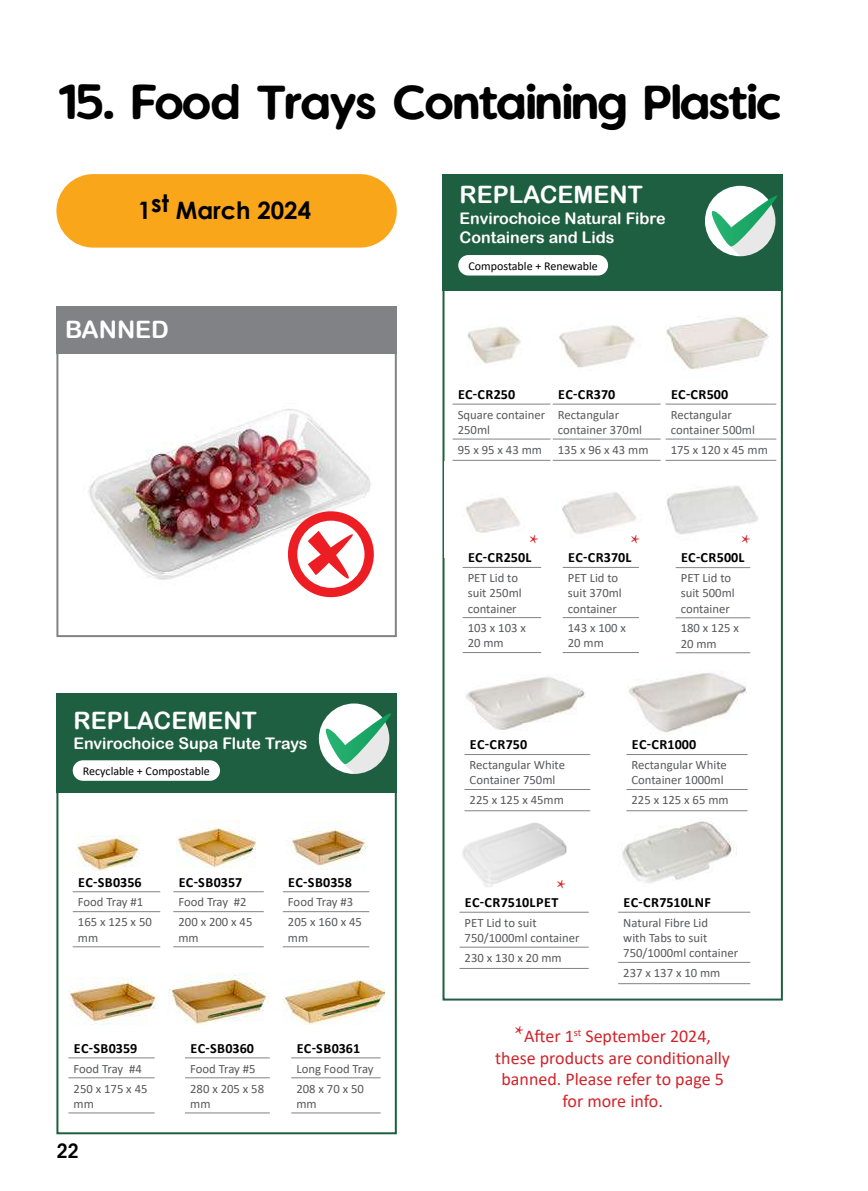
<style>
.page{position:relative;width:868px;height:1191px;background:#fff}
.page>*{position:absolute;margin:0;border:0;box-sizing:border-box;transform-origin:0 0}
.t1{font:40px "Vanilla Extract";color:#000}
.t2{font:24px "Arial Rounded MT Bold";color:#fff}
.t3{font:700 24px "Century Gothic";color:#000}
.t4{font:24px "Minion Pro";color:#d2232a}
.t5{font:600 condensed 20px "Avant Garde";color:#000}
.t6{font:18px/21.6px "Calibri";color:#d2232a;text-align:center}
.t7{font:16px/19.2px "Arial Rounded MT Bold";color:#fff}
.t8{font:700 14px "Calibri";letter-spacing:.02em;color:#000}
.t9{font:12.6px/15.2px "Calibri";color:#58595b}
.t10{font:12px "Calibri";color:#000}
.s1{font-family:"Minion Pro";font-size:24px}
</style>
<div class="page">
<img style="left:467px;top:326px;width:55px;height:38px">
<img style="left:666px;top:315px;width:103px;height:56px">
<img style="left:559px;top:325px;width:76px;height:43px">
<div style="left:442px;top:249px;width:340px;height:751px;border:2px solid #1f5f41"></div>
<div style="left:442px;top:174px;width:340px;height:117px;background:#1f5f41"></div>
<div style="left:704px;top:186px;width:71px;height:70px;background:#fff;border-radius:50%"></div>
<svg style="left:707px;top:196px;width:70px;height:60px"></svg>
<img style="left:627px;top:673px;width:120px;height:61px">
<img style="left:466px;top:677px;width:119px;height:53px">
<img style="left:462px;top:822px;width:105px;height:65px">
<img style="left:622px;top:818px;width:112px;height:65px">
<hr style="left:464px;top:754px;width:126px;height:1px;background:#808285">
<hr style="left:464px;top:789px;width:126px;height:1px;background:#808285">
<hr style="left:464px;top:810px;width:126px;height:1px;background:#808285">
<hr style="left:626px;top:754px;width:121px;height:1px;background:#808285">
<hr style="left:626px;top:789px;width:121px;height:1px;background:#808285">
<hr style="left:626px;top:810px;width:121px;height:1px;background:#808285">
<hr style="left:459px;top:912px;width:129px;height:1px;background:#808285">
<hr style="left:459px;top:946px;width:129px;height:1px;background:#808285">
<hr style="left:459px;top:968px;width:129px;height:1px;background:#808285">
<hr style="left:618px;top:912px;width:132px;height:1px;background:#808285">
<hr style="left:618px;top:962px;width:132px;height:1px;background:#808285">
<hr style="left:618px;top:983px;width:132px;height:1px;background:#808285">
<img style="left:665px;top:485px;width:93px;height:50px">
<img style="left:562px;top:492px;width:74px;height:42px">
<img style="left:465px;top:497px;width:55px;height:36px">
<hr style="left:452px;top:404px;width:98px;height:1px;background:#808285">
<hr style="left:452px;top:439px;width:98px;height:1px;background:#808285">
<hr style="left:452px;top:460px;width:98px;height:1px;background:#808285">
<hr style="left:552px;top:404px;width:108px;height:1px;background:#808285">
<hr style="left:552px;top:439px;width:108px;height:1px;background:#808285">
<hr style="left:552px;top:460px;width:108px;height:1px;background:#808285">
<hr style="left:665px;top:404px;width:111px;height:1px;background:#808285">
<hr style="left:665px;top:439px;width:111px;height:1px;background:#808285">
<hr style="left:665px;top:460px;width:111px;height:1px;background:#808285">
<hr style="left:675px;top:567px;width:75px;height:1px;background:#808285">
<hr style="left:675px;top:617px;width:75px;height:1px;background:#808285">
<hr style="left:675px;top:652px;width:75px;height:1px;background:#808285">
<hr style="left:562px;top:567px;width:77px;height:1px;background:#808285">
<hr style="left:562px;top:617px;width:77px;height:1px;background:#808285">
<hr style="left:562px;top:652px;width:77px;height:1px;background:#808285">
<hr style="left:462px;top:567px;width:79px;height:1px;background:#808285">
<hr style="left:462px;top:617px;width:79px;height:1px;background:#808285">
<hr style="left:462px;top:652px;width:79px;height:1px;background:#808285">
<div style="left:458px;top:255px;width:150px;height:20px;background:#fff;border-radius:10px"></div>
<img style="left:88px;top:409px;width:283px;height:171px">
<div style="left:56px;top:174px;width:341px;height:74px;background:#faa61a;border-radius:37px"></div>
<div style="left:56px;top:306px;width:341px;height:47px;background:#808285"></div>
<div style="left:56px;top:306px;width:341px;height:331px;border:2px solid #808285"></div>
<svg style="left:288px;top:511px;width:86px;height:86px"></svg>
<div style="left:56px;top:693px;width:341px;height:100px;background:#1f5f41"></div>
<div style="left:73px;top:760px;width:147px;height:21px;background:#fff;border-radius:10px"></div>
<div style="left:56px;top:693px;width:341px;height:441px;border:2px solid #1f5f41"></div>
<div style="left:319px;top:703px;width:70px;height:71px;background:#fff;border-radius:50%"></div>
<svg style="left:321px;top:713px;width:70px;height:61px"></svg>
<hr style="left:283px;top:891px;width:86px;height:1px;background:#808285">
<hr style="left:283px;top:911px;width:86px;height:1px;background:#808285">
<hr style="left:283px;top:946px;width:86px;height:1px;background:#808285">
<img style="left:286px;top:822px;width:80px;height:48px">
<hr style="left:73px;top:891px;width:87px;height:1px;background:#808285">
<hr style="left:73px;top:911px;width:87px;height:1px;background:#808285">
<hr style="left:73px;top:946px;width:87px;height:1px;background:#808285">
<img style="left:77px;top:835px;width:63px;height:35px">
<hr style="left:173px;top:891px;width:91px;height:1px;background:#808285">
<hr style="left:173px;top:911px;width:91px;height:1px;background:#808285">
<hr style="left:173px;top:946px;width:91px;height:1px;background:#808285">
<img style="left:176px;top:820px;width:80px;height:48px">
<hr style="left:68px;top:1057px;width:87px;height:1px;background:#808285">
<hr style="left:68px;top:1077px;width:87px;height:1px;background:#808285">
<hr style="left:68px;top:1112px;width:87px;height:1px;background:#808285">
<img style="left:68px;top:977px;width:91px;height:47px">
<hr style="left:185px;top:1057px;width:85px;height:1px;background:#808285">
<hr style="left:185px;top:1077px;width:85px;height:1px;background:#808285">
<hr style="left:185px;top:1112px;width:85px;height:1px;background:#808285">
<img style="left:168px;top:973px;width:101px;height:51px">
<hr style="left:291px;top:1057px;width:89px;height:1px;background:#808285">
<hr style="left:291px;top:1077px;width:89px;height:1px;background:#808285">
<hr style="left:291px;top:1112px;width:89px;height:1px;background:#808285">
<img style="left:284px;top:980px;width:101px;height:44px">
<h1 class="t1" style="left:59px;top:74px;width:724px">15. Food Trays Containing Plastic</h1>
<h2 class="t3" style="left:138px;top:192px;width:175px">1st March 2024</h2>
<h2 class="t2" style="left:65px;top:315px;width:105px">BANNED</h2>
<h2 class="t2" style="left:73px;top:706px;width:185px">REPLACEMENT</h2>
<p class="t7" style="left:73px;top:734px;width:235px">Envirochoice Supa Flute Trays</p>
<p class="t10" style="left:83px;top:762px;width:128px">Recyclable + Compostable</p>
<p class="t8" style="left:78px;top:872px;width:65px">EC-SB0356</p>
<p class="t9" style="left:78px;top:892px;width:75px;line-height:20px">Food Tray #1<br>165 x 125 x 50</p>
<p class="t9" style="left:78px;top:929px;width:22px">mm</p>
<p class="t8" style="left:179px;top:872px;width:65px">EC-SB0357</p>
<p class="t9" style="left:178px;top:892px;width:75px;line-height:20px">Food Tray #2<br>200 x 200 x 45</p>
<p class="t9" style="left:178px;top:929px;width:22px">mm</p>
<p class="t8" style="left:288px;top:872px;width:65px">EC-SB0358</p>
<p class="t9" style="left:288px;top:892px;width:75px;line-height:20px">Food Tray #3<br>205 x 160 x 45</p>
<p class="t9" style="left:288px;top:929px;width:22px">mm</p>
<p class="t8" style="left:74px;top:1038px;width:65px">EC-SB0359</p>
<p class="t9" style="left:74px;top:1058px;width:75px;line-height:20px">Food Tray #4<br>250 x 175 x 45</p>
<p class="t9" style="left:74px;top:1095px;width:22px">mm</p>
<h3 class="t5" style="left:57px;top:1138px;width:24px">22</h3>
<p class="t8" style="left:190px;top:1038px;width:65px">EC-SB0360</p>
<p class="t9" style="left:190px;top:1058px;width:75px;line-height:20px">Food Tray #5<br>280 x 205 x 58</p>
<p class="t9" style="left:190px;top:1095px;width:22px">mm</p>
<p class="t8" style="left:297px;top:1038px;width:65px">EC-SB0361</p>
<p class="t9" style="left:296px;top:1058px;width:79px;line-height:20px">Long Food Tray<br>208 x 70 x 50</p>
<p class="t9" style="left:296px;top:1095px;width:22px">mm</p>
<h2 class="t2" style="left:459px;top:180px;width:185px">REPLACEMENT</h2>
<p class="t7" style="left:459px;top:208px;width:207px">Envirochoice Natural Fibre<br>Containers and Lids</p>
<p class="t10" style="left:468px;top:257px;width:131px">Compostable + Renewable</p>
<p class="t8" style="left:458px;top:384px;width:59px">EC-CR250</p>
<p class="t9" style="left:457px;top:406px;width:89px">Square container<br>250ml</p>
<p class="t9" style="left:457px;top:441px;width:86px">95 x 95 x 43 mm</p>
<p class="t8" style="left:558px;top:384px;width:59px">EC-CR370</p>
<p class="t9" style="left:557px;top:406px;width:86px">Rectangular container 370ml</p>
<p class="t9" style="left:557px;top:441px;width:92px">135 x 96 x 43 mm</p>
<p class="t8" style="left:671px;top:384px;width:59px">EC-CR500</p>
<p class="t9" style="left:670px;top:406px;width:86px">Rectangular container 500ml</p>
<p class="t9" style="left:670px;top:441px;width:99px">175 x 120 x 45 mm</p>
<h2 class="t4" style="left:529px;top:527px;width:11px">*</h2>
<h2 class="t4" style="left:630px;top:527px;width:11px">*</h2>
<h2 class="t4" style="left:741px;top:527px;width:11px">*</h2>
<p class="t8" style="left:468px;top:548px;width:65px">EC-CR250L</p>
<p class="t9" style="left:467px;top:570px;width:55px">PET Lid to suit 250ml container</p>
<p class="t9" style="left:467px;top:620px;width:60px">103 x 103 x<br>20 mm</p>
<p class="t8" style="left:568px;top:548px;width:65px">EC-CR370L</p>
<p class="t9" style="left:567px;top:570px;width:55px">PET Lid to suit 370ml container</p>
<p class="t9" style="left:567px;top:620px;width:60px">143 x 100 x<br>20 mm</p>
<p class="t8" style="left:681px;top:548px;width:65px">EC-CR500L</p>
<p class="t9" style="left:680px;top:570px;width:55px">PET Lid to suit 500ml container</p>
<p class="t9" style="left:680px;top:620px;width:60px">180 x 125 x<br>20 mm</p>
<p class="t8" style="left:470px;top:735px;width:59px">EC-CR750</p>
<p class="t9" style="left:469px;top:757px;width:97px">Rectangular White<br>Container 750ml</p>
<p class="t9" style="left:469px;top:792px;width:96px">225 x 125 x 45mm</p>
<h2 class="t4" style="left:556px;top:872px;width:11px">*</h2>
<p class="t8" style="left:465px;top:892px;width:95px">EC-CR7510LPET</p>
<p class="t9" style="left:464px;top:914px;width:116px">PET Lid to suit<br>750/1000ml container</p>
<p class="t9" style="left:464px;top:949px;width:99px">230 x 130 x 20 mm</p>
<p class="t8" style="left:631px;top:735px;width:66px">EC-CR1000</p>
<p class="t9" style="left:631px;top:757px;width:97px">Rectangular White<br>Container 1000ml</p>
<p class="t9" style="left:631px;top:792px;width:99px">225 x 125 x 65 mm</p>
<p class="t8" style="left:623px;top:892px;width:89px">EC-CR7510LNF</p>
<p class="t9" style="left:623px;top:914px;width:116px">Natural Fibre Lid<br>with Tabs to suit<br>750/1000ml container</p>
<p class="t9" style="left:623px;top:965px;width:99px">237 x 137 x 10 mm</p>
<h3 class="t6" style="left:495px;top:1024px;width:236px"><span class="s1">*</span>After 1<sup>st</sup> September 2024, these products are conditionally banned. Please refer to page 5 for more info.</h3>
</div>
